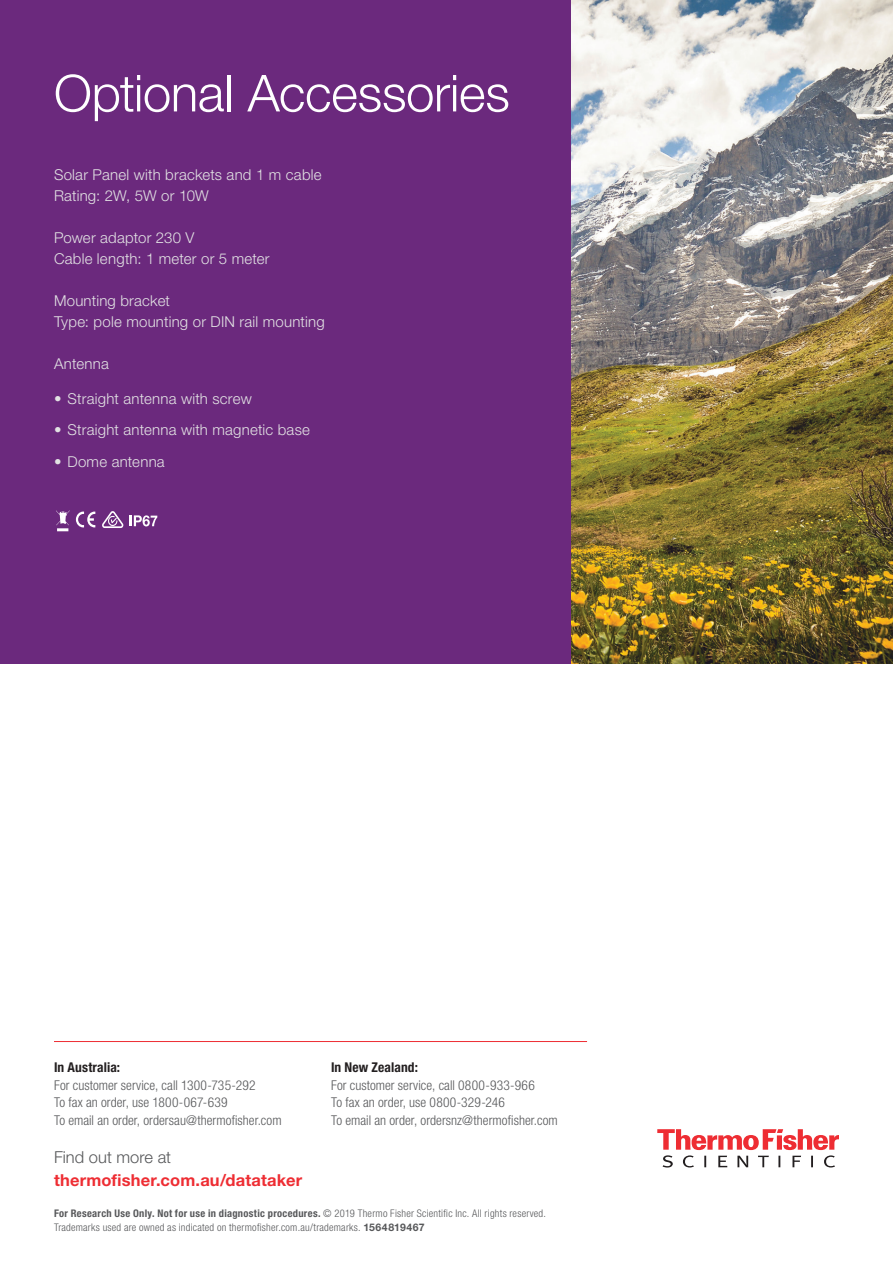
<style>
.page{position:relative;width:893px;height:1263px;background:#fff}
.page>*{position:absolute;margin:0;border:0;box-sizing:border-box;transform-origin:0 0}
.t1{font:300 51px "Helvetica Neue LT Std";letter-spacing:-.01em;color:#fff}
.t2{font:700 16.5px "Helvetica Neue LT Std";letter-spacing:.01em;color:#ee2d33}
.t3{font:300 16.5px "Helvetica Neue LT Std";color:#57585a}
.t4{font:300 15px/21px "Helvetica Neue LT Std";letter-spacing:.015em;color:#e2e2e3}
.t5{font:300 condensed 13.5px/17.7px "Helvetica Neue LT Std";letter-spacing:.005em;color:#57585a}
.t6{font:700 condensed 13.5px "Helvetica Neue LT Std";letter-spacing:.005em;color:#231f20}
.t7{font:300 condensed 10.5px/13.5px "Helvetica Neue LT Std";letter-spacing:.025em;color:#57585a}
.s1{font-weight:700}
.s2{font-weight:700;font-stretch:normal}
</style>
<div class="page">
<img style="left:570px;top:0;width:323px;height:663px">
<div style="left:0;top:0;width:570px;height:663px;background:#6b297d"></div>
<hr style="left:54px;top:1041px;width:533px;height:1px;background:#ee2d33">
<svg style="left:657px;top:1129px;width:182px;height:38px"></svg>
<svg style="left:76px;top:512px;width:19px;height:15px"></svg>
<svg style="left:56px;top:510px;width:14px;height:21px"></svg>
<svg style="left:130px;top:515px;width:27px;height:11px"></svg>
<svg style="left:102px;top:511px;width:21px;height:17px"></svg>
<h1 class="t1" style="left:54px;top:62px;width:457px">Optional Accessories</h1>
<p class="t4" style="left:54px;top:164px;width:269px">Solar Panel with brackets and 1 m cable<br>Rating: 2W, 5W or 10W</p>
<p class="t4" style="left:54px;top:227px;width:217px">Power adaptor 230 V<br>Cable length: 1 meter or 5 meter</p>
<p class="t4" style="left:54px;top:290px;width:272px">Mounting bracket<br>Type: pole mounting or DIN rail mounting</p>
<p class="t4" style="left:54px;top:353px;width:56px">Antenna</p>
<p class="t4" style="left:54px;top:387px;width:199px">• Straight antenna with screw</p>
<p class="t4" style="left:54px;top:419px;width:257px">• Straight antenna with magnetic base</p>
<p class="t4" style="left:54px;top:450px;width:112px">• Dome antenna</p>
<p class="t6" style="left:54px;top:1059px;width:68px">In Australia:</p>
<p class="t5" style="left:54px;top:1076px;width:229px">For customer service, call 1300-735-292<br>To fax an order, use 1800-067-639<br>To email an order, ordersau@thermofisher.com</p>
<p class="t6" style="left:331px;top:1059px;width:88px">In New Zealand:</p>
<p class="t5" style="left:331px;top:1076px;width:228px">For customer service, call 0800-933-966<br>To fax an order, use 0800-329-246<br>To email an order, ordersnz@thermofisher.com</p>
<p class="t3" style="left:54px;top:1147px;width:119px">Find out more at</p>
<p class="t2" style="left:54px;top:1170px;width:250px">thermofisher.com.au/datataker</p>
<p class="t7" style="left:54px;top:1206px;width:493px"><span class="s1">For Research Use Only. Not for use in diagnostic procedures.</span> © 2019 Thermo Fisher Scientific Inc. All rights reserved.<br>Trademarks used are owned as indicated on thermofisher.com.au/trademarks. <span class="s2">1564819467</span></p>
</div>
